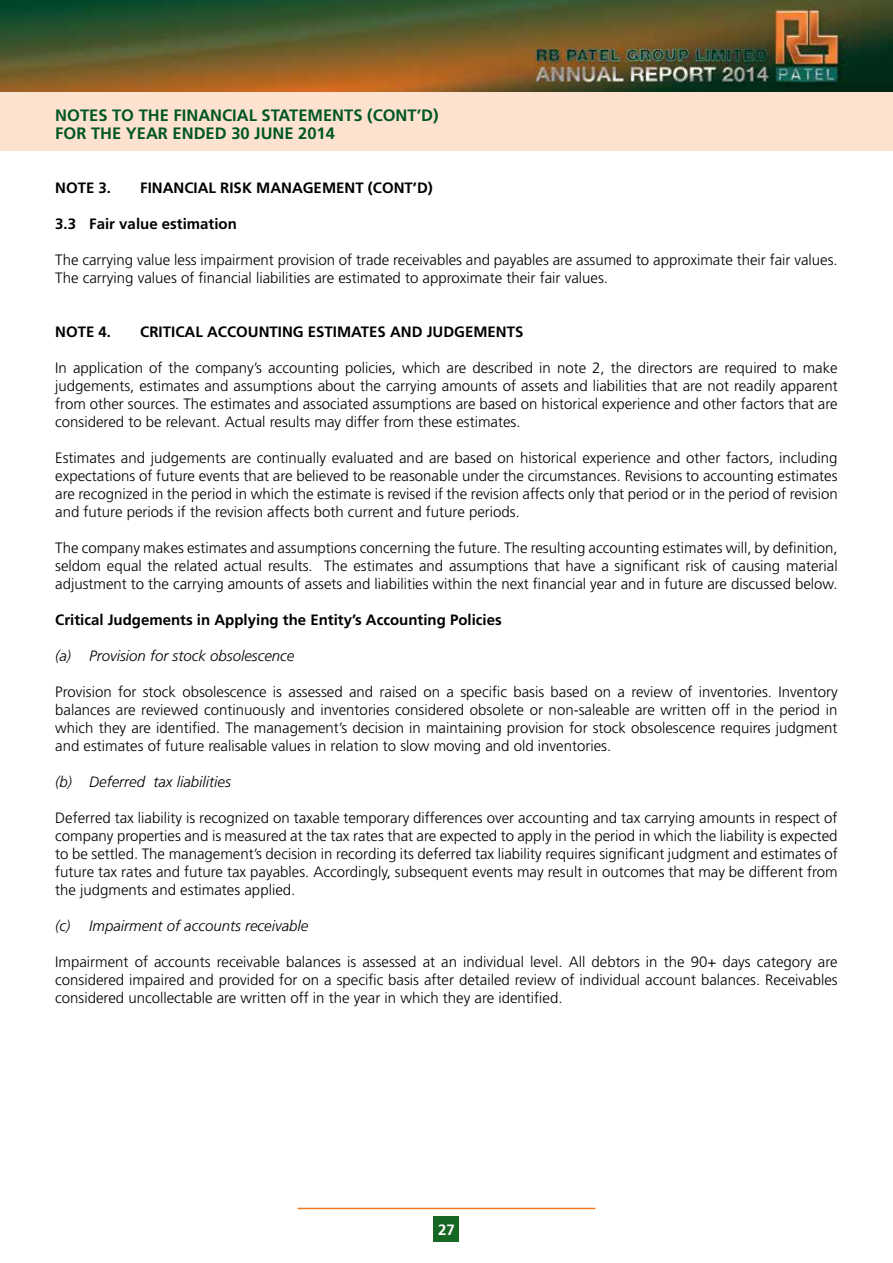
<style>
.page{position:relative;width:893px;height:1263px;background:#fff}
.page>*{position:absolute;margin:0;border:0;box-sizing:border-box;transform-origin:0 0}
.t1{font:700 16.5px/18px "Frutiger";color:#005625}
.t2{font:300 15px/18px "Frutiger";color:#000;text-align:justify}
.t3{font:700 15px "Frutiger";color:#000}
.t4{font:italic 300 15px "Frutiger";color:#000}
.t5{font:700 15px "Frutiger";color:#fff}
</style>
<div class="page">
<img style="left:0;top:0;width:893px;height:92px">
<hr style="left:298px;top:1208px;width:297px;height:1px;background:#f47920">
<div style="left:433px;top:1216px;width:26px;height:26px;background:#166624"></div>
<div style="left:0;top:92px;width:893px;height:59px;background:#fee2d0"></div>
<p class="t1" style="left:55px;top:106px;width:385px">NOTES TO THE FINANCIAL STATEMENTS (CONT’D)<br>FOR THE YEAR ENDED 30 JUNE 2014</p>
<p class="t3" style="left:55px;top:179px;width:57px">NOTE 3.</p>
<p class="t3" style="left:140px;top:179px;width:294px">FINANCIAL RISK MANAGEMENT (CONT’D)</p>
<p class="t3" style="left:55px;top:215px;width:183px">3.3 Fair value estimation</p>
<p class="t2" style="left:55px;top:251px;width:784px">The carrying value less impairment provision of trade receivables and payables are assumed to approximate their fair values.<br>The carrying values of financial liabilities are estimated to approximate their fair values.</p>
<p class="t3" style="left:55px;top:323px;width:57px">NOTE 4.</p>
<p class="t3" style="left:140px;top:323px;width:385px">CRITICAL ACCOUNTING ESTIMATES AND JUDGEMENTS</p>
<p class="t2" style="left:55px;top:359px;width:784px">In application of the company’s accounting policies, which are described in note 2, the directors are required to make judgements, estimates and assumptions about the carrying amounts of assets and liabilities that are not readily apparent from other sources. The estimates and associated assumptions are based on historical experience and other factors that are considered to be relevant. Actual results may differ from these estimates.</p>
<p class="t2" style="left:55px;top:449px;width:784px">Estimates and judgements are continually evaluated and are based on historical experience and other factors, including expectations of future events that are believed to be reasonable under the circumstances. Revisions to accounting estimates are recognized in the period in which the estimate is revised if the revision affects only that period or in the period of revision and future periods if the revision affects both current and future periods.</p>
<p class="t2" style="left:55px;top:539px;width:784px">The company makes estimates and assumptions concerning the future. The resulting accounting estimates will, by definition, seldom equal the related actual results. The estimates and assumptions that have a significant risk of causing material adjustment to the carrying amounts of assets and liabilities within the next financial year and in future are discussed below.</p>
<p class="t3" style="left:55px;top:611px;width:448px">Critical Judgements in Applying the Entity’s Accounting Policies</p>
<p class="t4" style="left:55px;top:647px;width:241px">(a) Provision for stock obsolescence</p>
<p class="t2" style="left:55px;top:683px;width:784px">Provision for stock obsolescence is assessed and raised on a specific basis based on a review of inventories. Inventory balances are reviewed continuously and inventories considered obsolete or non-saleable are written off in the period in which they are identified. The management’s decision in maintaining provision for stock obsolescence requires judgment and estimates of future realisable values in relation to slow moving and old inventories.</p>
<p class="t4" style="left:55px;top:773px;width:177px">(b) Deferred tax liabilities</p>
<p class="t2" style="left:55px;top:809px;width:784px">Deferred tax liability is recognized on taxable temporary differences over accounting and tax carrying amounts in respect of company properties and is measured at the tax rates that are expected to apply in the period in which the liability is expected to be settled. The management’s decision in recording its deferred tax liability requires significant judgment and estimates of future tax rates and future tax payables. Accordingly, subsequent events may result in outcomes that may be different from the judgments and estimates applied.</p>
<p class="t4" style="left:55px;top:917px;width:255px">(c) Impairment of accounts receivable</p>
<p class="t2" style="left:55px;top:953px;width:784px">Impairment of accounts receivable balances is assessed at an individual level. All debtors in the 90+ days category are considered impaired and provided for on a specific basis after detailed review of individual account balances. Receivables considered uncollectable are written off in the year in which they are identified.</p>
<p class="t5" style="left:438px;top:1220px;width:18px">27</p>
</div>
